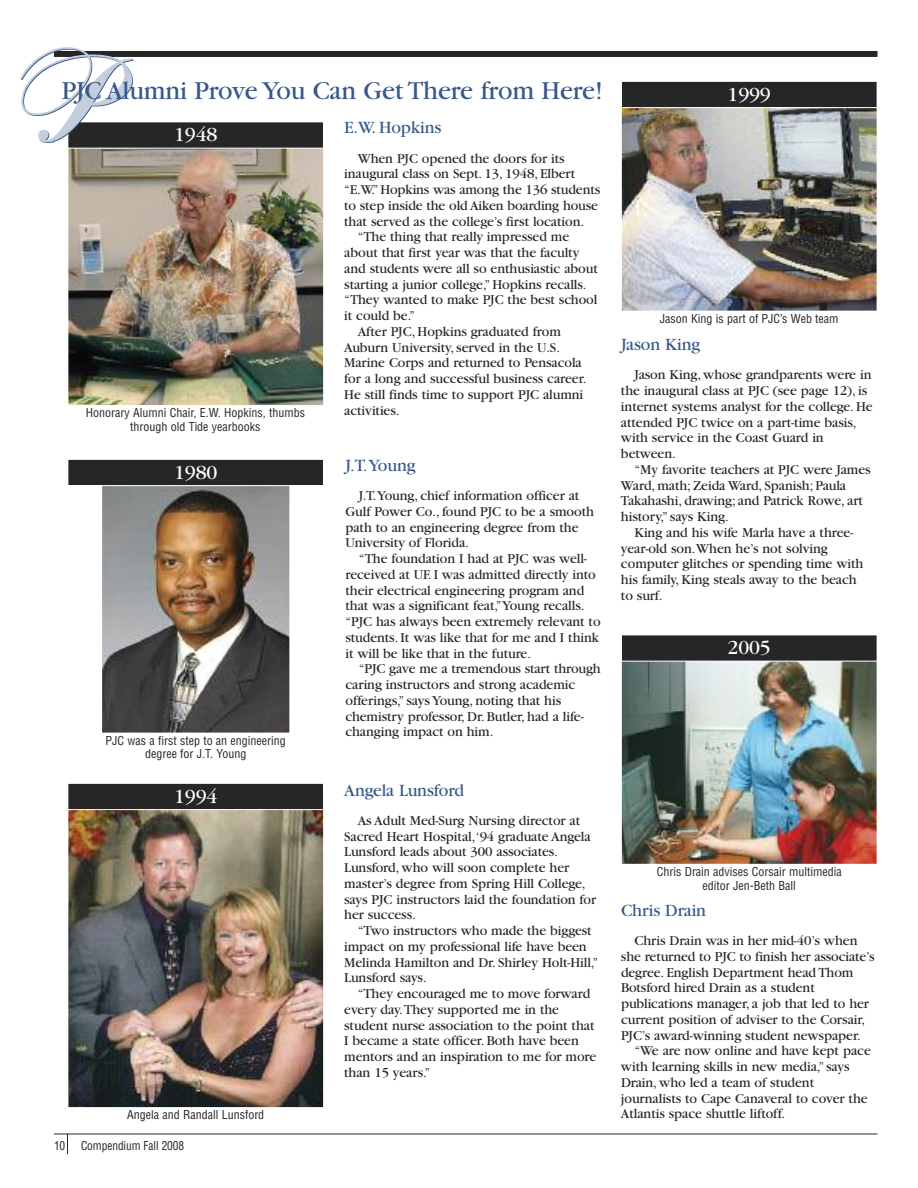
<style>
.page{position:relative;width:918px;height:1188px;background:#fff}
.page>*{position:absolute;margin:0;border:0;box-sizing:border-box;transform-origin:0 0}
.t1{font:27px "Garamond";letter-spacing:-.005em;color:#385889}
.t2{font:21px "Garamond";letter-spacing:-.005em;color:#fff}
.t3{font:18px "Garamond";letter-spacing:-.005em;color:#385889}
.t4{font:14.25px/15.8px "Garamond";letter-spacing:-.005em;color:#272627}
.t5{font:condensed 12px/13.2px "Helvetica";color:#272627;text-align:center}
.t6{font:condensed 12px "Helvetica";color:#272627;scale:.95 1}
</style>
<div class="page">
<hr style="left:54px;top:1134px;width:824px;height:1px;background:#272627">
<svg style="left:67px;top:1135px;width:1px;height:19px"></svg>
<div style="left:54px;top:51px;width:824px;height:6px;background:#272627"></div>
<img style="left:70px;top:810px;width:252px;height:296px">
<div style="left:68px;top:795px;width:256px;height:313px;border:1px solid #fff"></div>
<img style="left:623px;top:662px;width:253px;height:201px">
<div style="left:621px;top:649px;width:257px;height:216px;border:1px solid #fff"></div>
<img style="left:623px;top:108px;width:253px;height:201px">
<div style="left:621px;top:101px;width:257px;height:210px;border:1px solid #fff"></div>
<img style="left:103px;top:486px;width:185px;height:245px">
<div style="left:101px;top:478px;width:189px;height:255px;border:1px solid #fff"></div>
<img style="left:70px;top:148px;width:252px;height:256px">
<div style="left:68px;top:142px;width:256px;height:264px;border:1px solid #fff"></div>
<div style="left:68px;top:122px;width:255px;height:26px;background:#272627"></div>
<div style="left:622px;top:82px;width:255px;height:25px;background:#272627"></div>
<div style="left:621px;top:81px;width:257px;height:27px;border:1px solid #fff"></div>
<div style="left:622px;top:635px;width:255px;height:26px;background:#272627"></div>
<div style="left:621px;top:634px;width:257px;height:28px;border:1px solid #fff"></div>
<div style="left:68px;top:784px;width:255px;height:25px;background:#272627"></div>
<div style="left:68px;top:783px;width:256px;height:27px;border:1px solid #fff"></div>
<div style="left:68px;top:460px;width:255px;height:25px;background:#272627"></div>
<div style="left:68px;top:459px;width:256px;height:27px;border:1px solid #fff"></div>
<svg style="left:20px;top:47px;width:115px;height:98px"></svg>
<h1 class="t1" style="left:62px;top:81px;width:543px">PJC Alumni Prove You Can Get There from Here!</h1>
<h2 class="t2" style="left:174px;top:127px;width:45px">1948</h2>
<p class="t5" style="left:86px;top:407px;width:221px">Honorary Alumni Chair, E.W. Hopkins, thumbs through old Tide yearbooks</p>
<h2 class="t2" style="left:174px;top:465px;width:45px">1980</h2>
<p class="t5" style="left:106px;top:735px;width:182px">PJC was a first step to an engineering degree for J.T. Young</p>
<h2 class="t2" style="left:174px;top:789px;width:45px">1994</h2>
<p class="t5" style="left:127px;top:1109px;width:139px">Angela and Randall Lunsford</p>
<p class="t6" style="left:54px;top:1141px;width:13px">10</p>
<p class="t6" style="left:81px;top:1141px;width:110px">Compendium Fall 2008</p>
<p class="t3" style="left:344px;top:122px;width:99px">E.W. Hopkins</p>
<p class="t4" style="left:358px;top:152px;width:209px">When PJC opened the doors for its</p>
<p class="t4" style="left:344px;top:167px;width:233px">inaugural class on Sept. 13, 1948, Elbert</p>
<p class="t4" style="left:344px;top:183px;width:257px">“E.W.”Hopkins was among the 136 students</p>
<p class="t4" style="left:344px;top:199px;width:255px">to step inside the old Aiken boarding house</p>
<p class="t4" style="left:344px;top:215px;width:241px">that served as the college’s first location.</p>
<p class="t4" style="left:358px;top:230px;width:213px">“The thing that really impressed me</p>
<p class="t4" style="left:344px;top:246px;width:237px">about that first year was that the faculty</p>
<p class="t4" style="left:344px;top:262px;width:255px">and students were all so enthusiastic about</p>
<p class="t4" style="left:344px;top:278px;width:244px">starting a junior college,”Hopkins recalls.</p>
<p class="t4" style="left:344px;top:293px;width:255px">“They wanted to make PJC the best school</p>
<p class="t4" style="left:344px;top:309px;width:72px">it could be.”</p>
<p class="t4" style="left:358px;top:325px;width:205px">After PJC, Hopkins graduated from</p>
<p class="t4" style="left:344px;top:341px;width:217px">Auburn University, served in the U.S.</p>
<p class="t4" style="left:344px;top:356px;width:239px">Marine Corps and returned to Pensacola</p>
<p class="t4" style="left:344px;top:372px;width:244px">for a long and successful business career.</p>
<p class="t4" style="left:344px;top:388px;width:241px">He still finds time to support PJC alumni</p>
<p class="t4" style="left:344px;top:404px;width:57px">activities.</p>
<p class="t3" style="left:345px;top:459px;width:72px">J.T.Young</p>
<p class="t4" style="left:345px;top:489px;width:250px;text-indent:14px">J.T.Young, chief information officer at Gulf Power Co., found PJC to be a smooth path to an engineering degree from the University of Florida.</p>
<p class="t4" style="left:345px;top:552px;width:257px;text-indent:14px">“The foundation I had at PJC was well&shy;received at UF. I was admitted directly into their electrical engineering program and that was a significant feat,”Young recalls. “PJC has always been extremely relevant to students. It was like that for me and I think it will be like that in the future.</p>
<p class="t4" style="left:345px;top:662px;width:257px;text-indent:14px">“PJC gave me a tremendous start through caring instructors and strong academic offerings,” says Young, noting that his chemistry professor, Dr. Butler, had a life&shy;changing impact on him.</p>
<p class="t3" style="left:344px;top:784px;width:121px">Angela Lunsford</p>
<p class="t4" style="left:344px;top:814px;width:253px;text-indent:14px">As Adult Med-Surg Nursing director at Sacred Heart Hospital,‘94 graduate Angela Lunsford leads about 300 associates.<br>Lunsford, who will soon complete her master’s degree from Spring Hill College, says PJC instructors laid the foundation for her success.</p>
<p class="t4" style="left:344px;top:924px;width:256px;text-indent:14px">“Two instructors who made the biggest impact on my professional life have been Melinda Hamilton and Dr. Shirley Holt-Hill,” Lunsford says.</p>
<p class="t4" style="left:344px;top:987px;width:254px;text-indent:14px">“They encouraged me to move forward every day.They supported me in the student nurse association to the point that I became a state officer. Both have been mentors and an inspiration to me for more than 15 years.”</p>
<h2 class="t2" style="left:728px;top:87px;width:45px">1999</h2>
<p class="t5" style="left:660px;top:313px;width:180px">Jason King is part of PJC’s Web team</p>
<p class="t3" style="left:621px;top:338px;width:81px">Jason King</p>
<p class="t4" style="left:621px;top:368px;width:253px;text-indent:14px">Jason King, whose grandparents were in the inaugural class at PJC (see page 12), is internet systems analyst for the college. He attended PJC twice on a part-time basis, with service in the Coast Guard in between.</p>
<p class="t4" style="left:621px;top:463px;width:251px;text-indent:14px">“My favorite teachers at PJC were James Ward, math; Zeida Ward, Spanish; Paula Takahashi, drawing; and Patrick Rowe, art history,” says King.</p>
<p class="t4" style="left:621px;top:526px;width:244px;text-indent:14px">King and his wife Marla have a three&shy;year-old son.When he’s not solving computer glitches or spending time with his family, King steals away to the beach to surf.</p>
<h2 class="t2" style="left:728px;top:640px;width:45px">2005</h2>
<p class="t5" style="left:657px;top:866px;width:187px">Chris Drain advises Corsair multimedia editor Jen-Beth Ball</p>
<p class="t3" style="left:621px;top:904px;width:87px">Chris Drain</p>
<p class="t4" style="left:634px;top:934px;width:225px">Chris Drain was in her mid-40’s when</p>
<p class="t4" style="left:621px;top:950px;width:255px">she returned to PJC to finish her associate’s</p>
<p class="t4" style="left:621px;top:965px;width:234px">degree. English Department head Thom</p>
<p class="t4" style="left:621px;top:981px;width:195px">Botsford hired Drain as a student</p>
<p class="t4" style="left:621px;top:997px;width:250px">publications manager, a job that led to her</p>
<p class="t4" style="left:621px;top:1013px;width:246px">current position of adviser to the Corsair,</p>
<p class="t4" style="left:621px;top:1028px;width:241px">PJC’s award-winning student newspaper.</p>
<p class="t4" style="left:634px;top:1044px;width:238px">“We are now online and have kept pace</p>
<p class="t4" style="left:621px;top:1060px;width:230px">with learning skills in new media,” says</p>
<p class="t4" style="left:621px;top:1076px;width:195px">Drain, who led a team of student</p>
<p class="t4" style="left:621px;top:1091px;width:248px">journalists to Cape Canaveral to cover the</p>
<p class="t4" style="left:621px;top:1107px;width:166px">Atlantis space shuttle liftoff.</p>
</div>
